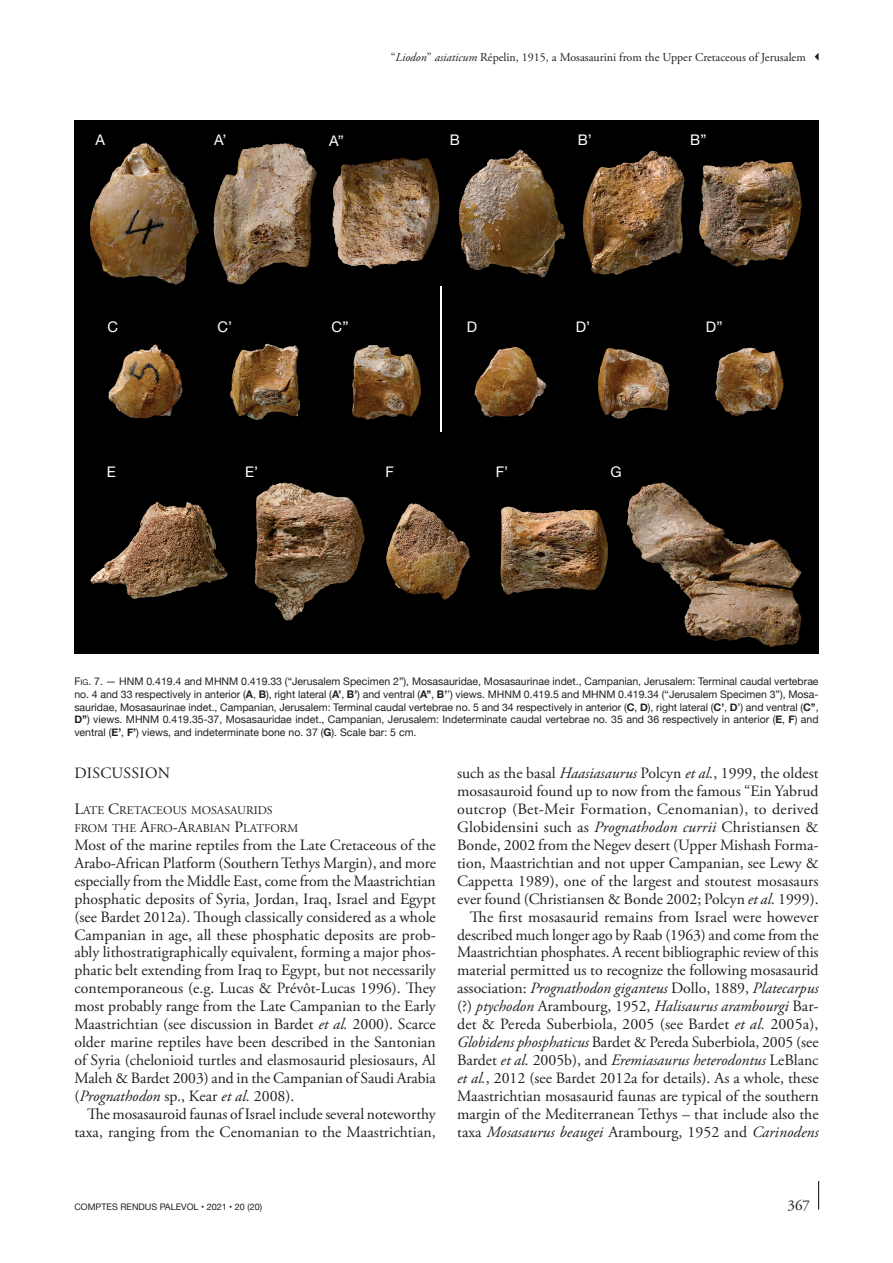
<style>
.page{position:relative;width:893px;height:1263px;background:#fff}
.page>*{position:absolute;margin:0;border:0;box-sizing:border-box;transform-origin:0 0}
.t1{font:15.75px/18px "Adobe Garamond Pro";color:#231f20;text-align:right}
.t2{font:15px "Adobe Garamond Pro";color:#231f20}
.t3{font:14.7px "Helvetica Neue";color:#fff}
.t4{font:12px "Adobe Garamond Pro";color:#231f20}
.t5{font:11.85px/18px "Adobe Garamond";color:#231f20}
.t6{font:10.5px/12.8px "Helvetica Neue";color:#231f20;text-align:justify}
.t7{font:9px "Helvetica Neue";color:#231f20}
.s1{font-style:italic}
.s2{font-size:7.8px}
.s3{font-weight:700}
.s4{font-size:15.75px}
</style>
<div class="page">
<svg style="left:818px;top:1181px;width:1px;height:29px"></svg>
<svg style="left:814px;top:53px;width:4px;height:7px"></svg>
<img style="left:74px;top:121px;width:744px;height:532px">
<hr style="left:440px;top:286px;width:1px;height:146px;background:#fff">
<p class="t4" style="left:391px;top:52px;width:416px">“<span class="s1">Liodon</span>” <span class="s1">asiaticum</span> Répelin, 1915, a Mosasaurini from the Upper Cretaceous of Jerusalem</p>
<p class="t3" style="left:95px;top:135px;width:11px">A</p>
<p class="t3" style="left:214px;top:135px;width:14px">A’</p>
<p class="t3" style="left:329px;top:135px;width:17px">A’’</p>
<p class="t3" style="left:450px;top:135px;width:12px">B</p>
<p class="t3" style="left:578px;top:135px;width:16px">B’</p>
<p class="t3" style="left:690px;top:135px;width:18px">B’’</p>
<p class="t3" style="left:107px;top:321px;width:12px">C</p>
<p class="t3" style="left:217px;top:321px;width:16px">C’</p>
<p class="t3" style="left:331px;top:321px;width:19px">C’’</p>
<p class="t3" style="left:467px;top:321px;width:12px">D</p>
<p class="t3" style="left:576px;top:321px;width:16px">D’</p>
<p class="t3" style="left:706px;top:321px;width:19px">D’’</p>
<p class="t3" style="left:107px;top:466px;width:10px">E</p>
<p class="t3" style="left:245px;top:466px;width:15px">E’</p>
<p class="t3" style="left:386px;top:467px;width:10px">F</p>
<p class="t3" style="left:496px;top:466px;width:14px">F’</p>
<p class="t3" style="left:610px;top:467px;width:13px">G</p>
<p class="t6" style="left:74px;top:675px;width:746px">F<span class="s2">IG</span>. 7 . — HNM 0.419.4 and MHNM 0.419.33 (“Jerusalem Specimen 2”), Mosasauridae, Mosasaurinae indet., Campanian, Jerusalem: Terminal caudal vertebrae no. 4 and 33 respectively in anterior (<span class="s3">A</span>, <span class="s3">B</span>), right lateral (<span class="s3">A’</span>, <span class="s3">B’</span>) and ventral (<span class="s3">A’’</span>, <span class="s3">B’</span>’) views. MHNM 0.419.5 and MHNM 0.419.34 (“Jerusalem Specimen 3”), Mosa&shy;sauridae, Mosasaurinae indet., Campanian, Jerusalem: Terminal caudal vertebrae no. 5 and 34 respectively in anterior (<span class="s3">C</span>, <span class="s3">D</span>), right lateral (<span class="s3">C’</span>, <span class="s3">D</span>’) and ventral (<span class="s3">C’’</span>, <span class="s3">D’’</span>) views. MHNM 0.419.35-37, Mosasauridae indet., Campanian, Jerusalem: Indeterminate caudal vertebrae no. 35 and 36 respectively in anterior (<span class="s3">E</span>, <span class="s3">F</span>) and ventral (<span class="s3">E’</span>, <span class="s3">F’</span>) views, and indeterminate bone no. 37 (<span class="s3">G</span>). Scale bar: 5 cm.</p>
<p class="t1" style="left:74px;top:765px;width:97px">DISCUSSION</p>
<p class="t5" style="left:74px;top:802px;width:225px"><span class="s4">L</span>ATE <span class="s4">C</span>RETACEOUS MOSASAURIDS<br>FROM THE <span class="s4">A</span>FRO<span class="s4">-A</span>RABIAN <span class="s4">P</span>LATFORM</p>
<p class="t1" style="left:74px;top:837px;width:363px;text-align:justify">Most of the marine reptiles from the Late Cretaceous of the Arabo-African Platform (Southern Tethys Margin), and more especially from the Middle East, come from the Maastrichtian phosphatic deposits of Syria, Jordan, Iraq, Israel and Egypt (see Bardet 2012a). Though classically considered as a whole Campanian in age, all these phosphatic deposits are prob&shy;ably lithostratigraphically equivalent, forming a major phos&shy;phatic belt extending from Iraq to Egypt, but not necessarily contemporaneous (e.g. Lucas &amp; Prévôt-Lucas 1996). They most probably range from the Late Campanian to the Early Maastrichtian (see discussion in Bardet <span class="s1">et al.</span> 2000). Scarce older marine reptiles have been described in the Santonian of Syria (chelonioid turtles and elasmosaurid plesiosaurs, Al Maleh &amp; Bardet 2003) and in the Campanian of Saudi Arabia (<span class="s1">Prognathodon</span> sp., Kear <span class="s1">et al.</span> 2008).</p>
<p class="t1" style="left:74px;top:1106px;width:363px">The mosasauroid faunas of Israel include several noteworthy taxa, ranging from the Cenomanian to the Maastrichtian,</p>
<p class="t1" style="left:457px;top:765px;width:363px">such as the basal <span class="s1">Haasiasaurus</span> Polcyn <span class="s1">et al.</span>, 1999, the oldest mosasauroid found up to now from the famous “Ein Yabrud outcrop (Bet-Meir Formation, Cenomanian), to derived Globidensini such as <span class="s1">Prognathodon currii</span> Christiansen &amp; Bonde, 2002 from the Negev desert (Upper Mishash Forma&shy;tion, Maastrichtian and not upper Campanian, see Lewy &amp; Cappetta 1989), one of the largest and stoutest mosasaurs ever found (Christiansen &amp; Bonde 2002; Polcyn <span class="s1">et al.</span> 1999).<br>The first mosasaurid remains from Israel were however described much longer ago by Raab (1963) and come from the Maastrichtian phosphates. A recent bibliographic review of this material permitted us to recognize the following mosasaurid association: <span class="s1">Prognathodon giganteus</span> Dollo, 1889, <span class="s1">Platecarpus </span>(?) <span class="s1">ptychodon</span> Arambourg, 1952, <span class="s1">Halisaurus arambourgi</span> Bar&shy;det &amp; Pereda Suberbiola, 2005 (see Bardet <span class="s1">et al.</span> 2005a), <span class="s1">Globidens phosphaticus</span> Bardet &amp; Pereda Suberbiola, 2005 (see Bardet <span class="s1">et al.</span> 2005b), and <span class="s1">Eremiasaurus heterodontus</span> LeBlanc <span class="s1">et al.</span>, 2012 (see Bardet 2012a for details). As a whole, these Maastrichtian mosasaurid faunas are typical of the southern margin of the Mediterranean Tethys – that include also the taxa <span class="s1">Mosasaurus beaugei</span> Arambourg, 1952 and <span class="s1">Carinodens</span></p>
<p class="t7" style="left:74px;top:1201px;width:189px">COMPTES RENDUS PALEVOL • 2021 • 20 (20)</p>
<p class="t2" style="left:787px;top:1199px;width:24px">367</p>
</div>
